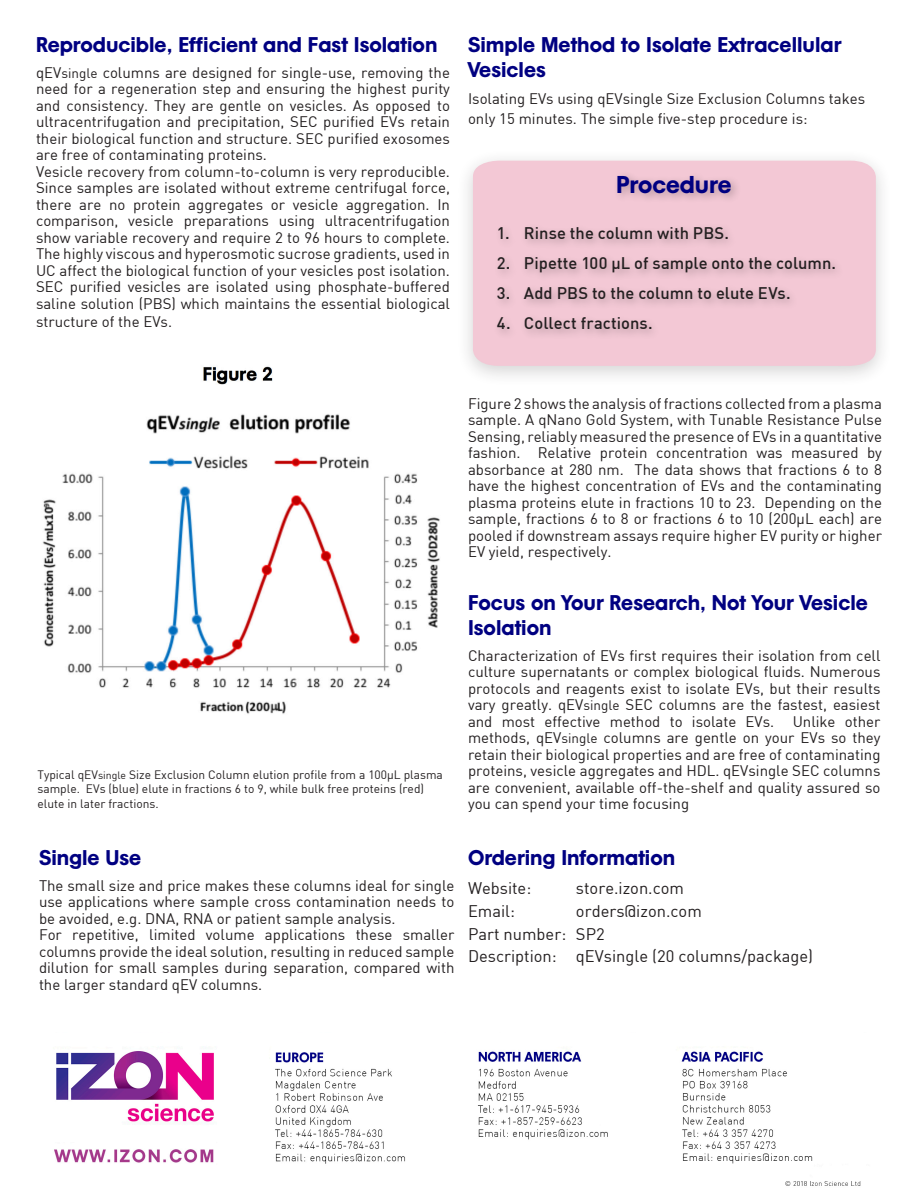
<style>
.page{position:relative;width:918px;height:1188px;background:#fff}
.page>*{position:absolute;margin:0;border:0;box-sizing:border-box;transform-origin:0 0}
.t1{font:24px "Mobil";color:#000081}
.t2{font:21px/25.2px "Mobil";color:#000081}
.t3{font:500 16.5px "DIN Pro";letter-spacing:.005em;color:#231f20}
.t4{font:16.5px "DIN Bek";color:#231f20}
.t5{font:15px/16.5px "DIN Bek";color:#231f20;text-align:justify}
.t6{font:12px/14.4px "DIN Bek";color:#231f20}
.s1{font-size:13.5px}
.s2{font-size:10.5px}
</style>
<div class="page">
<img style="left:42px;top:366px;width:398px;height:348px">
<div style="left:456px;top:149px;width:437px;height:238px;background:#231f20;opacity:.2"></div>
<svg style="left:472px;top:160px;width:405px;height:207px;background:#efc6d2"></svg>
<img style="left:54px;top:1051px;width:807px;height:135px">
<p class="t2" style="left:36px;top:32px;width:403px">Reproducible, Efficient and Fast Isolation</p>
<p class="t5" style="left:36px;top:64px;width:416px">qEV<span class="s1">single</span> columns are designed for single-use, removing the need for a regeneration step and ensuring the highest purity and consistency. They are gentle on vesicles. As opposed to ultracentrifugation and precipitation, SEC purified EVs retain their biological function and structure. SEC purified exosomes are free of contaminating proteins.</p>
<p class="t5" style="left:36px;top:163px;width:416px">Vesicle recovery from column-to-column is very reproducible.<br>Since samples are isolated without extreme centrifugal force, there are no protein aggregates or vesicle aggregation. In comparison, vesicle preparations using ultracentrifugation show variable recovery and require 2 to 96 hours to complete.<br>The highly viscous and hyperosmotic sucrose gradients, used in UC affect the biological function of your vesicles post isolation.<br>SEC purified vesicles are isolated using phosphate-buffered saline solution (PBS) which maintains the essential biological</p>
<p class="t5" style="left:36px;top:313px;width:138px">structure of the EVs.</p>
<p class="t2" style="left:468px;top:32px;width:375px">Simple Method to Isolate Extracellular<br>Vesicles</p>
<p class="t5" style="left:468px;top:90px;width:399px">Isolating EVs using qEVsingle Size Exclusion Columns takes</p>
<p class="t5" style="left:468px;top:110px;width:341px">only 15 minutes. The simple five-step procedure is:</p>
<p class="t1" style="left:616px;top:170px;width:117px">Procedure</p>
<p class="t3" style="left:497px;top:222px;width:234px">1. Rinse the column with PBS.</p>
<p class="t3" style="left:497px;top:252px;width:341px">2. Pipette 100 µL of sample onto the column.</p>
<p class="t3" style="left:497px;top:282px;width:295px">3. Add PBS to the column to elute EVs.</p>
<p class="t3" style="left:497px;top:312px;width:157px">4. Collect fractions.</p>
<p class="t5" style="left:468px;top:395px;width:416px">Figure 2 shows the analysis of fractions collected from a plasma sample. A qNano Gold System, with Tunable Resistance Pulse Sensing, reliably measured the presence of EVs in a quantitative fashion. Relative protein concentration was measured by absorbance at 280 nm. The data shows that fractions 6 to 8 have the highest concentration of EVs and the contaminating plasma proteins elute in fractions 10 to 23. Depending on the sample, fractions 6 to 8 or fractions 6 to 10 (200μL each) are pooled if downstream assays require higher EV purity or higher EV yield, respectively.</p>
<p class="t6" style="left:37px;top:767px;width:407px">Typical qEV<span class="s2">single</span> Size Exclusion Column elution profile from a 100µ L plasma sample. EVs (blue) elute in fractions 6 to 9, while bulk free proteins (red) elute in later fractions.</p>
<p class="t2" style="left:39px;top:845px;width:104px">Single Use</p>
<p class="t5" style="left:39px;top:877px;width:417px">The small size and price makes these columns ideal for single use applications where sample cross contamination needs to be avoided, e.g. DNA, RNA or patient sample analysis.</p>
<p class="t5" style="left:39px;top:926px;width:417px">For repetitive, limited volume applications these smaller columns provide the ideal solution, resulting in reduced sample dilution for small samples during separation, compared with the larger standard qEV columns.</p>
<p class="t2" style="left:468px;top:590px;width:401px">Focus on Your Research, Not Your Vesicle<br>Isolation</p>
<p class="t5" style="left:468px;top:647px;width:414px">Characterization of EVs first requires their isolation from cell culture supernatants or complex biological fluids. Numerous protocols and reagents exist to isolate EVs, but their results vary greatly. qEV<span class="s1">single</span> SEC columns are the fastest, easiest and most effective method to isolate EVs. Unlike other methods, qEV<span class="s1">single</span> columns are gentle on your EVs so they retain their biological properties and are free of contaminating proteins, vesicle aggregates and HDL. qEVsingle SEC columns are convenient, available off-the-shelf and quality assured so you can spend your time focusing</p>
<p class="t2" style="left:468px;top:845px;width:209px">Ordering Information</p>
<p class="t4" style="left:468px;top:878px;width:65px">Website:</p>
<p class="t4" style="left:576px;top:878px;width:110px">store.izon.com</p>
<p class="t4" style="left:468px;top:901px;width:49px">Email:</p>
<p class="t4" style="left:576px;top:901px;width:127px">orders@izon.com</p>
<p class="t4" style="left:468px;top:923px;width:138px">Part number: SP2</p>
<p class="t4" style="left:468px;top:946px;width:347px">Description: qEVsingle (20 columns/package)</p>
</div>
